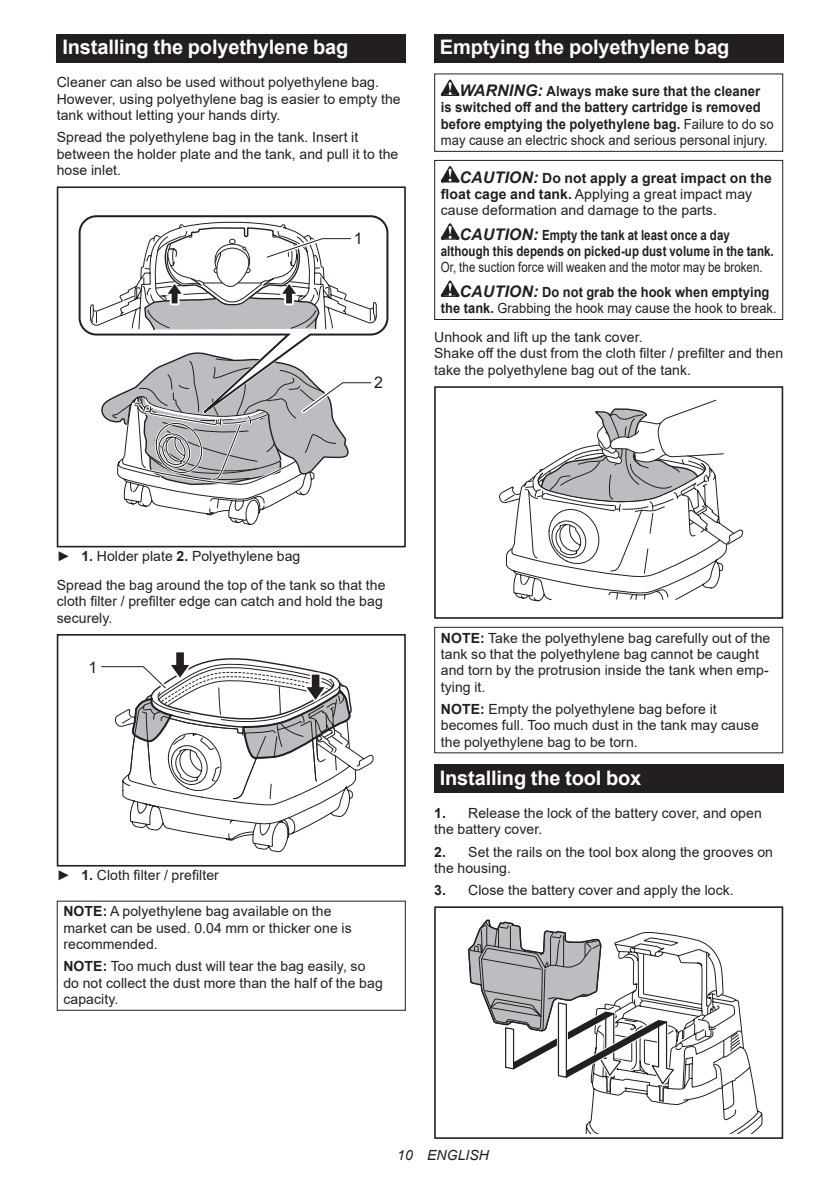
<style>
.page{position:relative;width:840px;height:1191px;background:#fff}
.page>*{position:absolute;margin:0;border:0;box-sizing:border-box;transform-origin:0 0}
.t1{font:700 20px "Arial";letter-spacing:-.01em;color:#fff}
.t2{font:16px "Arial";color:#231f20}
.t3{font:14px/16.4px "Arial";letter-spacing:.005em;color:#231f20}
.t4{font:700 14px/16.4px "Arial";letter-spacing:.005em;color:#231f20;scale:.93 1}
.t5{font:14px/24.4px "Arial";letter-spacing:.005em;color:#231f20;scale:.82 1}
.t6{font:700 14px/16.4px "Arial";letter-spacing:.005em;color:#231f20;scale:.82 1}
.t7{font:14px/28.8px "Arial";letter-spacing:.005em;color:#231f20;scale:.92 1}
.t8{font:italic 14px "Arial";letter-spacing:.005em;color:#231f20}
.s1{font-style:italic;font-size:16px}
.s2{font-weight:400}
.s3{font-weight:700;font-style:italic;font-size:16px}
.s4{font-weight:700}
</style>
<div class="page">
<div style="left:57px;top:34px;width:348px;height:29px;background:#231f20"></div>
<svg style="left:78px;top:215px;width:311px;height:136px"></svg>
<div style="left:57px;top:186px;width:348px;height:361px;border:2px solid #231f20"></div>
<svg style="left:90px;top:222px;width:286px;height:109px"></svg>
<svg style="left:101px;top:351px;width:271px;height:174px"></svg>
<div style="left:57px;top:634px;width:348px;height:232px;border:2px solid #231f20"></div>
<svg style="left:101px;top:652px;width:273px;height:201px"></svg>
<div style="left:434px;top:34px;width:348px;height:29px;background:#231f20"></div>
<svg style="left:440px;top:80px;width:19px;height:16px"></svg>
<div style="left:434px;top:73px;width:348px;height:79px;border:1px solid #231f20"></div>
<svg style="left:440px;top:166px;width:19px;height:16px"></svg>
<svg style="left:440px;top:223px;width:19px;height:17px"></svg>
<svg style="left:440px;top:280px;width:19px;height:17px"></svg>
<div style="left:434px;top:160px;width:348px;height:160px;border:1px solid #231f20"></div>
<svg style="left:499px;top:400px;width:243px;height:201px"></svg>
<div style="left:434px;top:590px;width:73px;height:29px;background:#fff"></div>
<div style="left:434px;top:386px;width:348px;height:233px;border:2px solid #231f20"></div>
<div style="left:434px;top:627px;width:348px;height:126px;border:1px solid #231f20"></div>
<div style="left:434px;top:764px;width:348px;height:29px;background:#231f20"></div>
<svg style="left:468px;top:919px;width:294px;height:214px"></svg>
<div style="left:434px;top:1110px;width:73px;height:28px;background:#fff"></div>
<div style="left:434px;top:906px;width:348px;height:232px;border:2px solid #231f20"></div>
<h1 class="t1" style="left:62px;top:33px;width:287px">Installing the polyethylene bag</h1>
<p class="t3" style="left:57px;top:74px;width:345px">Cleaner can also be used without polyethylene bag.<br>However, using polyethylene bag is easier to empty the tank without letting your hands dirty.</p>
<p class="t3" style="left:57px;top:129px;width:343px">Spread the polyethylene bag in the tank. Insert it between the holder plate and the tank, and pull it to the hose inlet.</p>
<p class="t2" style="left:353px;top:228px;width:10px">1</p>
<p class="t2" style="left:374px;top:372px;width:10px">2</p>
<h1 class="t1" style="left:439px;top:33px;width:291px">Emptying the polyethylene bag</h1>
<p class="t4" style="left:440px;top:83px;width:359px;text-indent:19px"><span class="s1">WARNING:</span> Always make sure that the cleaner is switched off and the battery cartridge is removed before emptying the polyethylene bag. <span class="s2">Failure to do so may cause an electric shock and serious personal injury.</span></p>
<p class="t3" style="left:440px;top:169px;width:332px;text-indent:19px"><span class="s3">CAUTION:</span> <span class="s4">Do not apply a great impact on the float cage and tank.</span> Applying a great impact may cause deformation and damage to the parts.</p>
<p class="t6" style="left:440px;top:227px;width:407px;text-indent:19px"><span class="s1">CAUTION:</span> Empty the tank at least once a day although this depends on picked-up dust volume in the tank.</p>
<p class="t5" style="left:459px;top:255px;width:379px;text-indent:-19px">Or, the suction force will weaken and the motor may be broken.<br><span class="s3">CAUTION:</span> <span class="s4">Do not grab the hook when emptying</span></p>
<p class="t7" style="left:434px;top:294px;width:373px;text-indent:7px"><span class="s4">the tank.</span> Grabbing the hook may cause the hook to break.<br>Unhook and lift up the tank cover.</p>
<p class="t3" style="left:434px;top:345px;width:350px">Shake off the dust from the cloth filter / prefilter and then take the polyethylene bag out of the tank.</p>
<p class="t3" style="left:57px;top:541px;width:330px;line-height:28.8px">► <span class="s4">1.</span> Holder plate <span class="s4">2.</span> Polyethylene bag<br>Spread the bag around the top of the tank so that the</p>
<p class="t3" style="left:57px;top:593px;width:327px">cloth filter / prefilter edge can catch and hold the bag securely.</p>
<p class="t2" style="left:88px;top:656px;width:10px">1</p>
<p class="t3" style="left:57px;top:867px;width:163px">► <span class="s4">1.</span> Cloth filter / prefilter</p>
<p class="t3" style="left:63px;top:903px;width:289px"><span class="s4">NOTE:</span> A polyethylene bag available on the market can be used. 0.04 mm or thicker one is recommended.</p>
<p class="t3" style="left:63px;top:958px;width:321px"><span class="s4">NOTE:</span> Too much dust will tear the bag easily, so do not collect the dust more than the half of the bag capacity.</p>
<p class="t3" style="left:440px;top:629px;width:331px"><span class="s4">NOTE:</span> Take the polyethylene bag carefully out of the tank so that the polyethylene bag cannot be caught and torn by the protrusion inside the tank when emp&shy;tying it.</p>
<p class="t3" style="left:440px;top:700px;width:319px"><span class="s4">NOTE:</span> Empty the polyethylene bag before it becomes full. Too much dust in the tank may cause the polyethylene bag to be torn.</p>
<h1 class="t1" style="left:439px;top:763px;width:203px">Installing the tool box</h1>
<p class="t3" style="left:434px;top:805px;width:329px"><span class="s4">1.</span> Release the lock of the battery cover, and open the battery cover.</p>
<p class="t3" style="left:434px;top:843px;width:340px"><span class="s4">2.</span> Set the rails on the tool box along the grooves on the housing.</p>
<p class="t3" style="left:434px;top:881px;width:301px"><span class="s4">3.</span> Close the battery cover and apply the lock.</p>
<p class="t8" style="left:397px;top:1146px;width:93px">10 ENGLISH</p>
</div>
